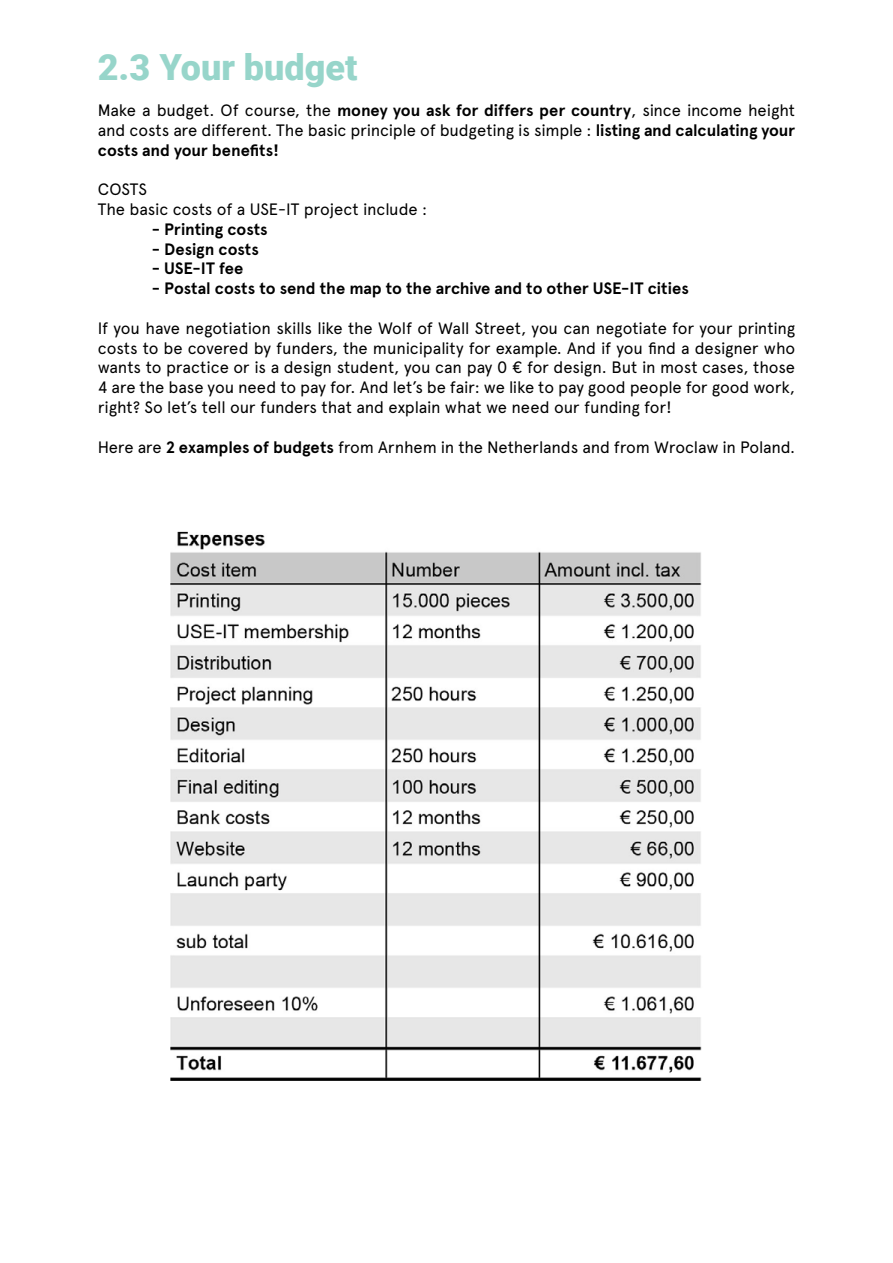
<style>
.page{position:relative;width:893px;height:1263px;background:#fff}
.page>*{position:absolute;margin:0;border:0;box-sizing:border-box;transform-origin:0 0}
.t1{font:900 36px "Roboto";color:#97d5ca}
.t2{font:16.5px/19.8px "Apercu Pro";letter-spacing:-.01em;color:#000;text-align:justify}
.t3{font:700 16.5px "Apercu Pro";letter-spacing:-.005em;color:#000}
.s1{font-weight:700}
</style>
<div class="page">
<img style="left:170px;top:531px;width:532px;height:549px">
<h1 class="t1" style="left:98px;top:42px;width:261px">2.3 Your budget</h1>
<p class="t2" style="left:98px;top:99px;width:699px">Make a budget. Of course, the <span class="s1">money you ask for differs per country</span>, since income height and costs are different. The basic principle of budgeting is simple : <span class="s1">listing and calculating your costs and your benefits!</span></p>
<p class="t2" style="left:98px;top:178px;width:331px">COSTS<br>The basic costs of a USE-IT project include :</p>
<p class="t3" style="left:152px;top:217px;width:117px">- Printing costs</p>
<p class="t3" style="left:152px;top:236px;width:109px">- Design costs</p>
<p class="t3" style="left:152px;top:256px;width:93px">- USE-IT fee</p>
<p class="t3" style="left:152px;top:276px;width:539px">- Postal costs to send the map to the archive and to other USE-IT cities</p>
<p class="t2" style="left:98px;top:317px;width:699px">If you have negotiation skills like the Wolf of Wall Street, you can negotiate for your printing costs to be covered by funders, the municipality for example. And if you find a designer who wants to practice or is a design student, you can pay 0 € for design. But in most cases, those 4 are the base you need to pay for. And let’s be fair: we like to pay good people for good work, right? So let’s tell our funders that and explain what we need our funding for!</p>
<p class="t2" style="left:98px;top:436px;width:699px">Here are <span class="s1">2 examples of budgets</span> from Arnhem in the Netherlands and from Wroclaw in Poland.</p>
</div>
